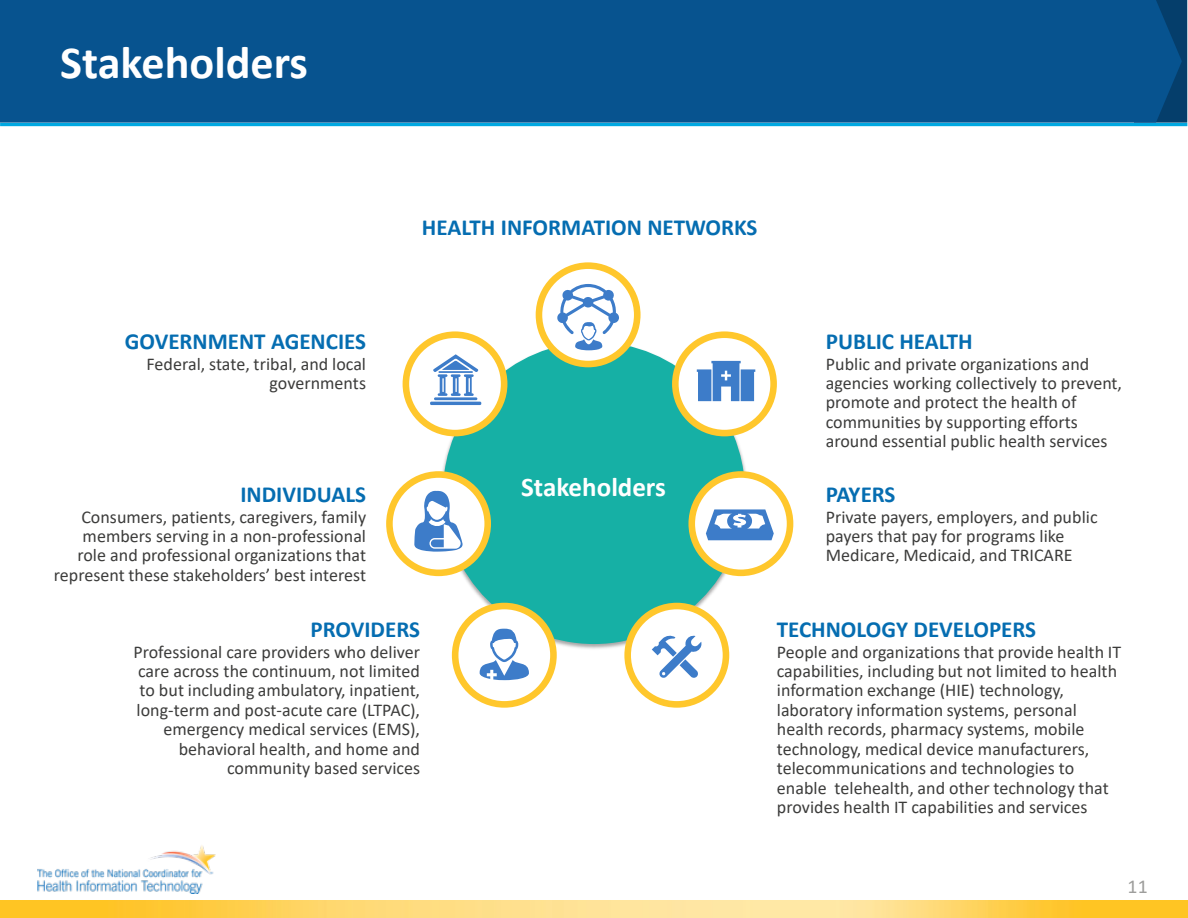
<style>
.page{position:relative;width:1188px;height:918px;background:#fff}
.page>*{position:absolute;margin:0;border:0;box-sizing:border-box;transform-origin:0 0}
.t1{font:700 46.2px "Calibri";color:#fff}
.t2{font:700 27px "Calibri";letter-spacing:-.005em;color:#fff}
.t3{font:700 23.1px "Calibri";color:#056db1}
.t4{font:19.8px "Calibri";color:#9e9e9c}
.t5{font:18px/19.5px "Calibri";color:#3c3c3b;text-align:right}
</style>
<div class="page">
<hr style="left:0;top:123px;width:1187px;height:3px;background:#00a8e1">
<svg style="left:1182px;top:0;width:5px;height:123px"></svg>
<div style="left:0;top:0;width:1182px;height:123px;background:#07538f"></div>
<img style="left:438px;top:340px;width:312px;height:312px">
<div style="left:443px;top:342px;width:302px;height:302px;background:#16b0a5;border-radius:50%"></div>
<svg style="left:539px;top:266px;width:98px;height:98px"></svg>
<div style="left:536px;top:262px;width:105px;height:105px;border:7px solid #ffc72c;border-radius:50%"></div>
<svg style="left:389px;top:474px;width:99px;height:99px"></svg>
<div style="left:386px;top:471px;width:105px;height:105px;border:7px solid #ffc72c;border-radius:50%"></div>
<svg style="left:414px;top:491px;width:49px;height:61px"></svg>
<div style="left:455px;top:606px;width:98px;height:98px;background:#fff;border-radius:50%"></div>
<div style="left:452px;top:603px;width:105px;height:105px;border:7px solid #ffc72c;border-radius:50%"></div>
<svg style="left:480px;top:629px;width:49px;height:51px"></svg>
<div style="left:406px;top:335px;width:98px;height:98px;background:#fff;border-radius:50%"></div>
<div style="left:403px;top:331px;width:104px;height:105px;border:7px solid #ffc72c;border-radius:50%"></div>
<hr style="left:434px;top:397px;width:43px;height:3px;background:#3d7cc9">
<hr style="left:430px;top:402px;width:51px;height:3px;background:#3d7cc9">
<svg style="left:433px;top:354px;width:45px;height:42px"></svg>
<svg style="left:675px;top:335px;width:99px;height:98px"></svg>
<div style="left:672px;top:331px;width:105px;height:105px;border:7px solid #ffc72c;border-radius:50%"></div>
<svg style="left:697px;top:361px;width:58px;height:40px"></svg>
<div style="left:692px;top:474px;width:98px;height:99px;background:#fff;border-radius:50%"></div>
<div style="left:688px;top:471px;width:105px;height:105px;border:7px solid #ffc72c;border-radius:50%"></div>
<svg style="left:706px;top:509px;width:68px;height:31px"></svg>
<div style="left:628px;top:606px;width:98px;height:98px;background:#fff;border-radius:50%"></div>
<div style="left:624px;top:603px;width:105px;height:105px;border:7px solid #ffc72c;border-radius:50%"></div>
<svg style="left:652px;top:635px;width:50px;height:43px"></svg>
<svg style="left:557px;top:284px;width:62px;height:66px"></svg>
<img style="left:0;top:901px;width:1188px;height:17px">
<img style="left:37px;top:845px;width:178px;height:49px">
<p class="t1" style="left:60px;top:30px;width:249px">Stakeholders</p>
<h2 class="t3" style="left:422px;top:211px;width:337px">HEALTH INFORMATION NETWORKS</h2>
<p class="t3" style="left:125px;top:325px;width:243px">GOVERNMENT AGENCIES</p>
<p class="t5" style="left:147px;top:353px;width:221px">Federal, state, tribal, and local governments</p>
<h3 class="t3" style="left:240px;top:478px;width:127px">INDIVIDUALS</h3>
<p class="t5" style="left:54px;top:506px;width:314px">Consumers, patients, caregivers, family members serving in a non-professional role and professional organizations that represent these stakeholders’ best interest</p>
<h3 class="t3" style="left:310px;top:613px;width:111px">PROVIDERS</h3>
<p class="t5" style="left:133px;top:641px;width:288px">Professional care providers who deliver care across the continuum, not limited to but including ambulatory, inpatient, long-term and post-acute care (LTPAC), emergency medical services (EMS), behavioral health, and home and community based services</p>
<h2 class="t2" style="left:521px;top:467px;width:146px">Stakeholders</h2>
<h3 class="t3" style="left:826px;top:325px;width:149px">PUBLIC HEALTH</h3>
<p class="t5" style="left:826px;top:353px;width:298px;text-align:left">Public and private organizations and agencies working collectively to prevent, promote and protect the health of communities by supporting efforts around essential public health services</p>
<h3 class="t3" style="left:826px;top:478px;width:71px">PAYERS</h3>
<p class="t5" style="left:826px;top:506px;width:273px;text-align:left">Private payers, employers, and public payers that pay for programs like<br>Medicare, Medicaid, and TRICARE</p>
<h3 class="t3" style="left:777px;top:613px;width:261px">TECHNOLOGY DEVELOPERS</h3>
<p class="t5" style="left:777px;top:641px;width:346px;text-align:left">People and organizations that provide health IT capabilities, including but not limited to health information exchange (HIE) technology, laboratory information systems, personal health records, pharmacy systems, mobile technology, medical device manufacturers, telecommunications and technologies to enable telehealth, and other technology that provides health IT capabilities and services</p>
<p class="t4" style="left:1128px;top:872px;width:22px">11</p>
</div>
